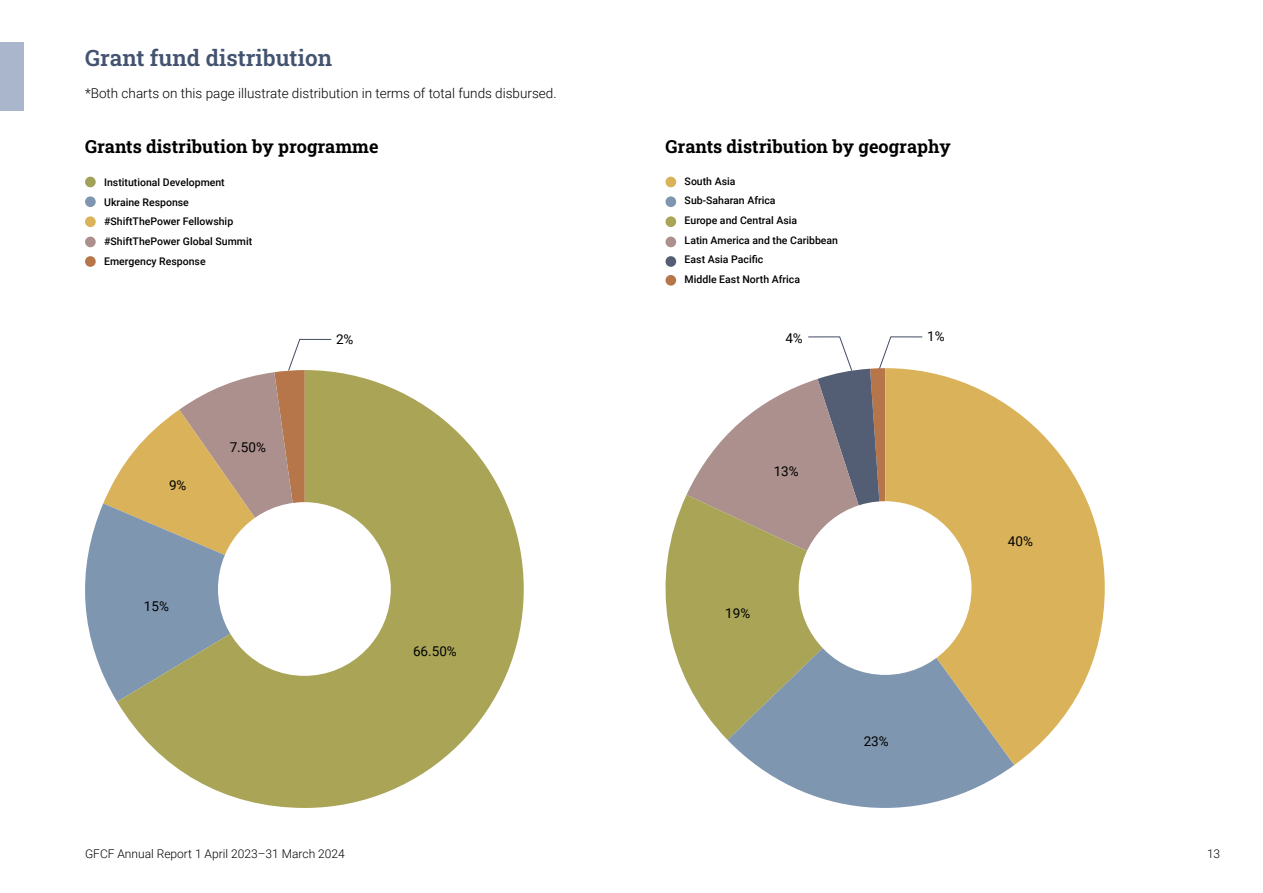
<style>
.page{position:relative;width:1263px;height:893px;background:#fff}
.page>*{position:absolute;margin:0;border:0;box-sizing:border-box;transform-origin:0 0}
.t1{font:22.5px "Roboto Slab";color:#435370}
.t2{font:18px "Roboto Slab";color:#000}
.t3{font:300 13.5px "Roboto";color:#000}
.t4{font:13.5px "Roboto";color:#000}
.t5{font:13.5px "Roboto";color:#020203}
.t6{font:300 12px "Roboto";color:#000}
.t7{font:500 10.5px/19.6px "Roboto";color:#000}
</style>
<div class="page">
<svg style="left:85px;top:504px;width:32px;height:198px;fill:#7f96b0"></svg>
<svg style="left:117px;top:371px;width:407px;height:437px;fill:#a9a456"></svg>
<svg style="left:103px;top:338px;width:229px;height:251px"></svg>
<div style="left:85px;top:177px;width:11px;height:10px;background:#a1a15c;border-radius:50%"></div>
<div style="left:85px;top:196px;width:11px;height:11px;background:#8096b0;border-radius:50%"></div>
<div style="left:85px;top:216px;width:11px;height:11px;background:#dab259;border-radius:50%"></div>
<div style="left:85px;top:237px;width:11px;height:10px;background:#ac908d;border-radius:50%"></div>
<div style="left:85px;top:256px;width:11px;height:11px;background:#b7754a;border-radius:50%"></div>
<div style="left:665px;top:177px;width:11px;height:10px;background:#dab259;border-radius:50%"></div>
<div style="left:665px;top:196px;width:11px;height:11px;background:#7f96b0;border-radius:50%"></div>
<div style="left:665px;top:216px;width:11px;height:11px;background:#a9a456;border-radius:50%"></div>
<div style="left:665px;top:237px;width:11px;height:10px;background:#ac908d;border-radius:50%"></div>
<div style="left:665px;top:256px;width:11px;height:11px;background:#535e74;border-radius:50%"></div>
<div style="left:218px;top:502px;width:173px;height:174px;background:#fff;border-radius:50%"></div>
<div style="left:665px;top:275px;width:11px;height:11px;background:#b7754a;border-radius:50%"></div>
<svg style="left:665px;top:496px;width:62px;height:244px;fill:#a9a456"></svg>
<svg style="left:727px;top:588px;width:287px;height:220px;background:#9da9a3"></svg>
<svg style="left:885px;top:371px;width:220px;height:394px;fill:#dab259"></svg>
<div style="left:799px;top:501px;width:172px;height:174px;background:#fff;border-radius:50%"></div>
<svg style="left:686px;top:336px;width:237px;height:252px"></svg>
<div style="left:0;top:43px;width:23px;height:68px;background:#aab6cb"></div>
<h1 class="t1" style="left:85px;top:43px;width:249px">Grant fund distribution</h1>
<p class="t3" style="left:85px;top:84px;width:473px">*Both charts on this page illustrate distribution in terms of total funds disbursed.</p>
<h2 class="t2" style="left:85px;top:134px;width:295px">Grants distribution by programme</h2>
<h2 class="t2" style="left:665px;top:134px;width:287px">Grants distribution by geography</h2>
<p class="t7" style="left:104px;top:172px;width:149px">Institutional Development<br>Ukraine Response #ShiftThePower Fellowship #ShiftThePower Global Summit<br>Emergency Response</p>
<p class="t7" style="left:685px;top:171px;width:155px">South Asia<br>Sub-Saharan Africa<br>Europe and Central Asia<br>Latin America and the Caribbean<br>East Asia Pacific<br>Middle East North Africa</p>
<p class="t4" style="left:169px;top:476px;width:19px">9%</p>
<p class="t4" style="left:230px;top:438px;width:38px">7.50%</p>
<p class="t4" style="left:144px;top:597px;width:27px">15%</p>
<p class="t4" style="left:336px;top:330px;width:19px">2%</p>
<p class="t5" style="left:413px;top:642px;width:45px">66.50%</p>
<p class="t4" style="left:785px;top:328px;width:19px">4%</p>
<p class="t4" style="left:927px;top:327px;width:19px">1%</p>
<p class="t4" style="left:774px;top:461px;width:27px">13%</p>
<p class="t4" style="left:725px;top:604px;width:27px">19%</p>
<p class="t4" style="left:864px;top:731px;width:27px">23%</p>
<p class="t5" style="left:1008px;top:532px;width:27px">40%</p>
<p class="t6" style="left:85px;top:845px;width:261px">GFCF Annual Report 1 April 2023–31 March 2024</p>
<p class="t6" style="left:1207px;top:845px;width:15px">13</p>
</div>
